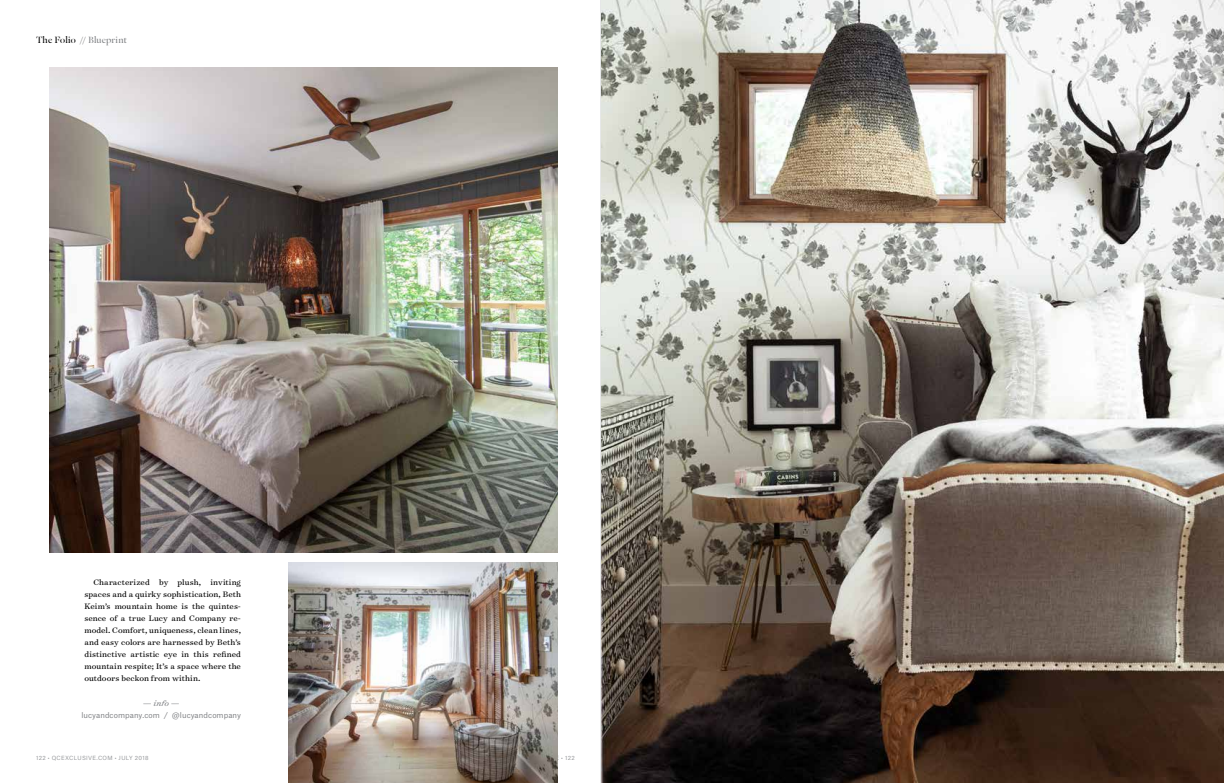
<style>
.page{position:relative;width:1224px;height:783px;background:#fff}
.page>*{position:absolute;margin:0;border:0;box-sizing:border-box;transform-origin:0 0}
.t1{font:10px "Dala Floda";letter-spacing:.01em;color:#000}
.t2{font:9px/12px "Surveyor Text";letter-spacing:.005em;color:#000;text-align:justify}
.t3{font:italic 9px "Surveyor Text";color:#808285}
.t4{font:7.5px "Atlas Grotesk";letter-spacing:.01em;color:#808285}
.t5{font:5.5px "Atlas Grotesk";letter-spacing:.06em;color:#939598}
.s1{color:#808285}
</style>
<div class="page">
<img style="left:50px;top:67px;width:508px;height:486px">
<img style="left:601px;top:0;width:623px;height:783px">
<img style="left:288px;top:562px;width:270px;height:221px">
<p class="t1" style="left:36px;top:33px;width:92px">The Folio // <span class="s1">Blueprint</span></p>
<p class="t2" style="left:84px;top:576px;width:158px;text-indent:9px">Characterized by plush, inviting spaces and a quirky sophistication, Beth Keim’s mountain home is the quintes&shy;sence of a true Lucy and Company re&shy;model. Comfort, uniqueness, clean lines, and easy colors are harnessed by Beth’s distinctive artistic eye in this refined mountain respite; It’s a space where the outdoors beckon from within.</p>
<p class="t3" style="left:143px;top:697px;width:38px">— info —</p>
<p class="t4" style="left:81px;top:709px;width:161px">lucyandcompany.com / @lucyandcompany</p>
<p class="t5" style="left:36px;top:754px;width:114px">122 • QCEXCLUSIVE.COM • JULY 2018</p>
</div>
